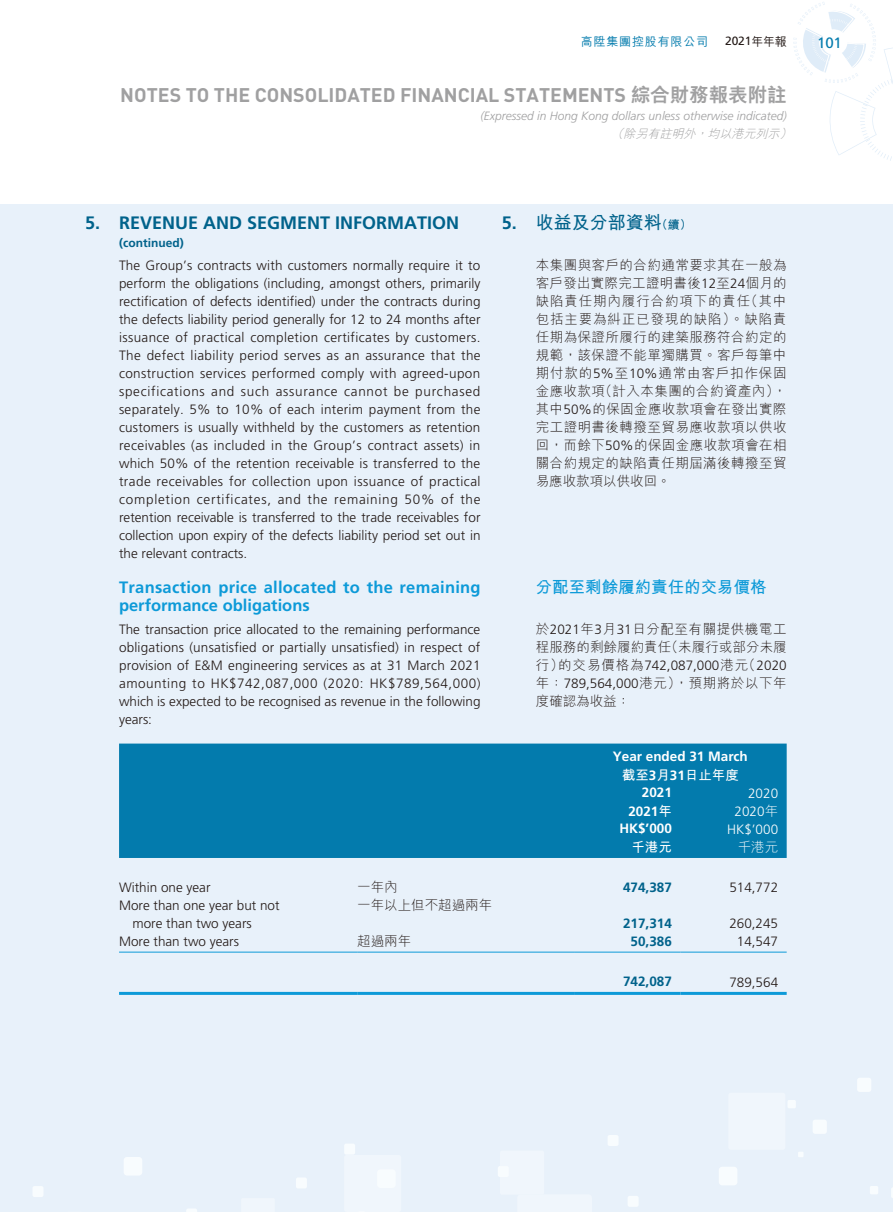
<style>
.page{position:relative;width:893px;height:1212px;background:#fff}
.page>*{position:absolute;margin:0;border:0;box-sizing:border-box;transform-origin:0 0}
.t1{font:700 19.5px "DIN";color:#a0a0a1}
.t2{font:700 18px "Frutiger LT Std";color:#00628b}
.t3{font:700 18px "M Hei HK";color:#00628b}
.t4{font:700 16.5px/18px "Frutiger LT Std";letter-spacing:.015em;color:#0d9ad8}
.t5{font:700 16.5px "M Hei HK";color:#0d9ad8}
.t6{font:15px "Frutiger LT Std";color:#037bad}
.t7{font:300 13.5px/18px "Frutiger LT Std";color:#231916;text-align:justify}
.t8{font:300 13.5px/18px "M Hei HK";letter-spacing:.03em;color:#231916;text-align:justify}
.t9{font:300 13.5px/18px "M Hei HK";letter-spacing:.005em;color:#231916}
.t10{font:700 13.5px "Frutiger LT Std";color:#fff}
.t11{font:700 13.5px "Frutiger LT Std";color:#00628b}
.t12{font:300 13.5px "Frutiger LT Std";color:#fff}
.t13{font:700 13.5px "M Hei HK";color:#fff}
.t14{font:300 13.5px "M Hei HK";color:#231916}
.t15{font:300 13.5px "M Hei HK";color:#fff}
.t16{font:italic 300 12px "Frutiger LT Std";color:#a0a0a1}
.t17{font:italic 300 12px "M Hei HK";color:#a0a0a1}
.t18{font:700 12px "Frutiger LT Std";color:#00628b}
.t19{font:500 12px "M Hei HK";letter-spacing:.07em;color:#037bad}
.t20{font:12px "Frutiger LT Std";color:#231916}
.s1{font-family:"M Hei HK";font-weight:500}
.s2{font-family:"M Hei HK";font-weight:800}
.s3{font-family:"Frutiger LT Std"}
.s4{font-size:12px}
.s5{font-family:"M Hei HK"}
</style>
<div class="page">
<div style="left:0;top:204px;width:893px;height:1008px;background:#e8f1fa"></div>
<div style="left:500px;top:1150px;width:44px;height:45px;background:#f0f6fc;border-radius:2px"></div>
<div style="left:344px;top:1155px;width:57px;height:57px;background:#f0f6fc;border-radius:3px"></div>
<div style="left:728px;top:1093px;width:57px;height:57px;background:#f0f6fc;border-radius:3px"></div>
<svg style="left:793px;top:2px;width:100px;height:159px"></svg>
<div style="left:32px;top:1186px;width:12px;height:11px;background:#f8fcfe;border-radius:2px"></div>
<div style="left:296px;top:1177px;width:11px;height:11px;background:#f8fcfe;border-radius:2px"></div>
<svg style="left:186px;top:1209px;width:11px;height:3px"></svg>
<div style="left:124px;top:1157px;width:18px;height:18px;background:#f8fcfe;border-radius:3px"></div>
<div style="left:628px;top:1196px;width:11px;height:11px;background:#f8fcfe;border-radius:2px"></div>
<svg style="left:891px;top:1188px;width:2px;height:10px"></svg>
<div style="left:719px;top:1167px;width:18px;height:18px;background:#f8fcfe;border-radius:3px"></div>
<div style="left:344px;top:1143px;width:11px;height:11px;background:#f8fcfe;border-radius:2px"></div>
<div style="left:608px;top:1135px;width:11px;height:11px;background:#f8fcfe;border-radius:2px"></div>
<div style="left:498px;top:1166px;width:11px;height:11px;background:#f8fcfe;border-radius:2px"></div>
<div style="left:377px;top:1169px;width:19px;height:19px;background:#f8fcfe;border-radius:3px"></div>
<div style="left:787px;top:1100px;width:9px;height:8px;background:#f8fcfe;border-radius:2px"></div>
<div style="left:870px;top:1186px;width:8px;height:8px;background:#f8fcfe;border-radius:2px"></div>
<svg style="left:798px;top:1152px;width:5px;height:5px"></svg>
<div style="left:813px;top:1119px;width:14px;height:15px;background:#f8fcfe;border-radius:3px"></div>
<div style="left:857px;top:1078px;width:14px;height:14px;background:#f8fcfe;border-radius:3px"></div>
<div style="left:119px;top:743px;width:668px;height:115px;background:#037bad"></div>
<hr style="left:119px;top:952px;width:238px;height:1px;background:#0d9ad8">
<hr style="left:357px;top:952px;width:217px;height:1px;background:#0d9ad8">
<hr style="left:574px;top:952px;width:106px;height:1px;background:#0d9ad8">
<hr style="left:680px;top:952px;width:107px;height:1px;background:#0d9ad8">
<hr style="left:119px;top:992px;width:238px;height:3px;background:#0d9ad8">
<hr style="left:357px;top:992px;width:217px;height:3px;background:#0d9ad8">
<hr style="left:574px;top:992px;width:106px;height:3px;background:#0d9ad8">
<hr style="left:680px;top:992px;width:107px;height:3px;background:#0d9ad8">
<p class="t19" style="left:581px;top:33px;width:129px">高陞集團控股有限公司</p>
<p class="t20" style="left:725px;top:34px;width:63px">2021<span class="s1">年年報</span></p>
<p class="t6" style="left:817px;top:34px;width:26px">101</p>
<h1 class="t1" style="left:120px;top:83px;width:668px">NOTES TO THE CONSOLIDATED FINANCIAL STATEMENTS <span class="s2">綜合財務報表附註</span></h1>
<p class="t16" style="left:481px;top:109px;width:308px">(Expressed in Hong Kong dollars unless otherwise indicated)</p>
<p class="t17" style="left:611px;top:127px;width:185px">（除另有註明外，均以港元列示）</p>
<h2 class="t2" style="left:85px;top:212px;width:376px">5. REVENUE AND SEGMENT INFORMATION</h2>
<p class="t18" style="left:119px;top:235px;width:66px">(continued)</p>
<p class="t7" style="left:119px;top:256px;width:363px">The Group’s contracts with customers normally require it to perform the obligations (including, amongst others, primarily rectification of defects identified) under the contracts during the defects liability period generally for 12 to 24 months after issuance of practical completion certificates by customers.<br>The defect liability period serves as an assurance that the construction services performed comply with agreed-upon specifications and such assurance cannot be purchased separately. 5% to 10% of each interim payment from the customers is usually withheld by the customers as retention receivables (as included in the Group’s contract assets) in which 50% of the retention receivable is transferred to the trade receivables for collection upon issuance of practical completion certificates, and the remaining 50% of the retention receivable is transferred to the trade receivables for collection upon expiry of the defects liability period set out in the relevant contracts.</p>
<p class="t4" style="left:119px;top:578px;width:363px">Transaction price allocated to the remaining performance obligations</p>
<p class="t7" style="left:119px;top:620px;width:363px">The transaction price allocated to the remaining performance obligations (unsatisfied or partially unsatisfied) in respect of provision of E&amp;M engineering services as at 31 March 2021 amounting to HK$742,087,000 (2020: HK$789,564,000) which is expected to be recognised as revenue in the following years:</p>
<h2 class="t3" style="left:502px;top:209px;width:192px"><span class="s3">5.</span> 收益及分部資料<span class="s4">（續）</span></h2>
<p class="t8" style="left:536px;top:255px;width:252px">本集團與客戶的合約通常要求其在一般為客戶發出實際完工證明書後<span class="s3">12</span>至<span class="s3">24</span>個月的缺陷責任期內履行合約項下的責任（其中包括主要為糾正已發現的缺陷）。缺陷責任期為保證所履行的建築服務符合約定的規範，該保證不能單獨購買。客戶每筆中期付款的<span class="s3">5%</span>至<span class="s3">10%</span>通常由客戶扣作保固金應收款項（計入本集團的合約資產內），其中<span class="s3">50%</span>的保固金應收款項會在發出實際完工證明書後轉撥至貿易應收款項以供收回，而餘下<span class="s3">50%</span>的保固金應收款項會在相關合約規定的缺陷責任期屆滿後轉撥至貿易應收款項以供收回。</p>
<p class="t5" style="left:536px;top:575px;width:232px">分配至剩餘履約責任的交易價格</p>
<p class="t9" style="left:536px;top:620px;width:252px">於<span class="s3">2021</span>年<span class="s3">3</span>月<span class="s3">31</span>日分配至有關提供機電工程服務的剩餘履約責任（未履行或部分未履</p>
<p class="t7" style="left:536px;top:656px;width:252px"><span class="s5">行）的交易價格為</span>742,087,000<span class="s5">港元（</span>2020</p>
<p class="t8" style="left:536px;top:674px;width:252px">年：<span class="s3">789,564,000</span>港元），預期將於以下年度確認為收益：</p>
<p class="t10" style="left:613px;top:749px;width:137px">Year ended 31 March</p>
<p class="t13" style="left:622px;top:765px;width:119px">截至<span class="s3">3</span>月<span class="s3">31</span>日止年度</p>
<p class="t10" style="left:642px;top:785px;width:32px">2021</p>
<p class="t12" style="left:748px;top:786px;width:32px">2020</p>
<p class="t10" style="left:628px;top:803px;width:45px">2021<span class="s5">年</span></p>
<p class="t12" style="left:735px;top:804px;width:45px">2020<span class="s5">年</span></p>
<p class="t10" style="left:619px;top:821px;width:54px">HK$’000</p>
<p class="t12" style="left:727px;top:822px;width:53px">HK$’000</p>
<p class="t13" style="left:631px;top:837px;width:42px">千港元</p>
<p class="t15" style="left:738px;top:840px;width:42px">千港元</p>
<p class="t7" style="left:119px;top:879px;width:93px">Within one year</p>
<p class="t8" style="left:357px;top:878px;width:42px">一年內</p>
<p class="t11" style="left:623px;top:879px;width:50px">474,387</p>
<p class="t7" style="left:729px;top:879px;width:50px">514,772</p>
<p class="t7" style="left:133px;top:897px;width:149px;text-indent:-13px">More than one year but not more than two years</p>
<p class="t14" style="left:357px;top:898px;width:136px">一年以上但不超過兩年</p>
<p class="t11" style="left:623px;top:915px;width:50px">217,314</p>
<p class="t7" style="left:729px;top:915px;width:50px">260,245</p>
<p class="t7" style="left:119px;top:933px;width:122px">More than two years</p>
<p class="t8" style="left:357px;top:932px;width:55px">超過兩年</p>
<p class="t11" style="left:631px;top:933px;width:43px">50,386</p>
<p class="t7" style="left:737px;top:933px;width:43px">14,547</p>
<p class="t11" style="left:623px;top:973px;width:50px">742,087</p>
<p class="t7" style="left:729px;top:973px;width:50px">789,564</p>
</div>
